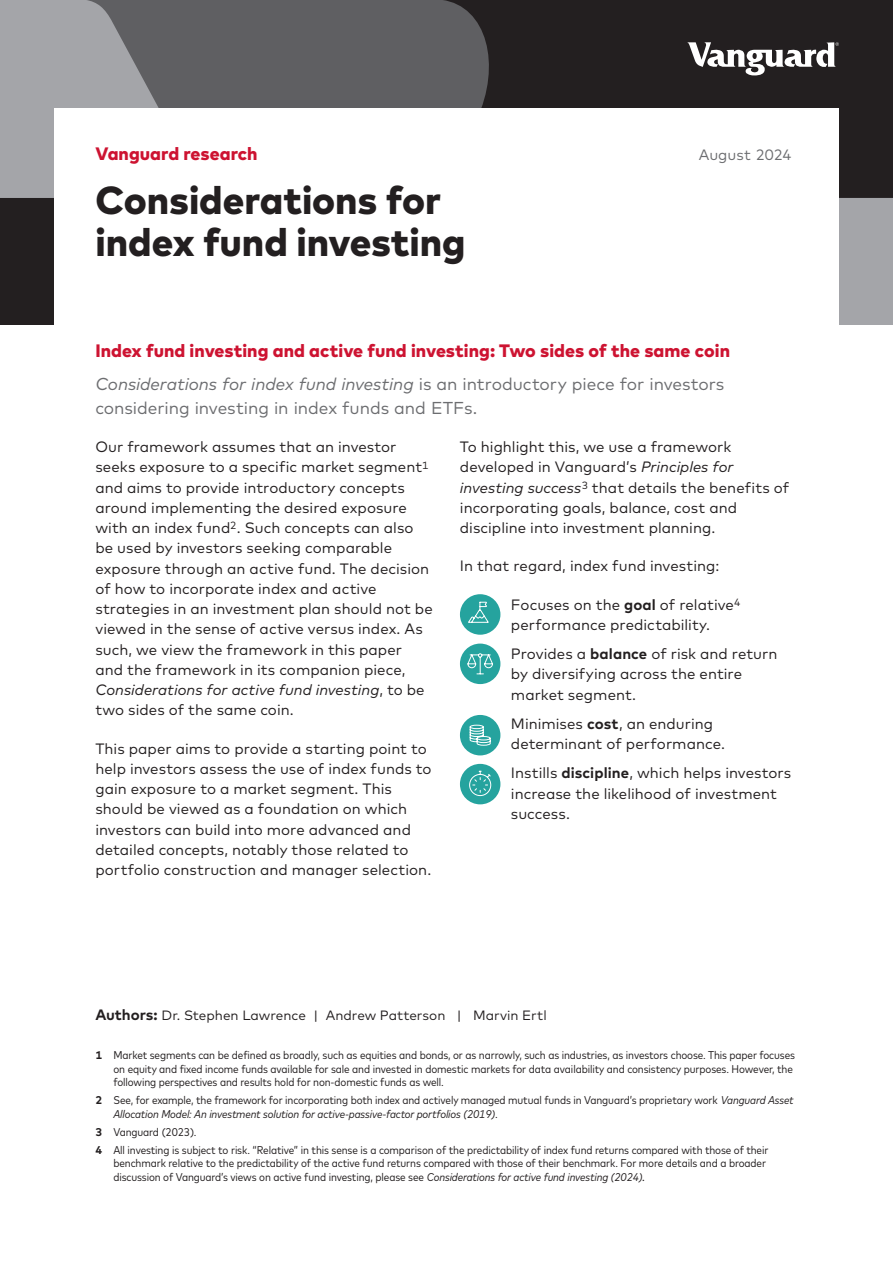
<style>
.page{position:relative;width:893px;height:1263px;background:#fff}
.page>*{position:absolute;margin:0;border:0;box-sizing:border-box;transform-origin:0 0}
.FC_Title_2__lines{font:800 39px/42px "Mark Pro Tab";color:#231f20}
.A_head__12pt{font:800 18px "Mark Pro Tab";letter-spacing:.005em;color:#cd1331}
.FC_Vanguard_research_Paper_type{font:800 18px "Mark Pro Tab";color:#cd1331}
.FC_Summary{font:17.25px/24px "Mark Pro Tab";letter-spacing:-.005em;color:#6c6d70}
.Body_text__10pt{font:15px/20.2px "Mark Pro Tab";letter-spacing:.005em;color:#231f20}
.FC_Vanguard_research_Paper_type-2{font:15px "Mark Pro Tab";color:#6c6d70}
.FC_Authors_1_line__add_space_before{font:13.5px "Mark Pro Tab";color:#231f20}
.Footnote__7_5_-10{font:condensed 11.25px/13.5px "Mark Pro Tab";letter-spacing:-.01em;color:#231f20}
.s1{font-style:italic}
.s2{font-weight:700}
.s3{font-weight:700;font-size:15px}
.s4{font-weight:700;font-stretch:normal}
.s5{font-style:italic;font-stretch:normal}
</style>
<div class="page">
<svg style="left:0;top:0;width:893px;height:324px;background:#393638"></svg>
<div style="left:839px;top:198px;width:54px;height:126px;background:#a4a5a9"></div>
<svg style="left:0;top:0;width:207px;height:198px;background:#8e8f93"></svg>
<div style="left:54px;top:108px;width:785px;height:219px;background:#fff"></div>
<svg style="left:687px;top:42px;width:152px;height:34px"></svg>
<div style="left:460px;top:594px;width:40px;height:41px;background:#25a39e;border-radius:50%"></div>
<svg style="left:468px;top:601px;width:21px;height:22px"></svg>
<div style="left:460px;top:644px;width:40px;height:40px;background:#25a39e;border-radius:50%"></div>
<svg style="left:467px;top:653px;width:26px;height:22px"></svg>
<div style="left:460px;top:715px;width:40px;height:40px;background:#25a39e;border-radius:50%"></div>
<svg style="left:469px;top:724px;width:22px;height:22px"></svg>
<div style="left:460px;top:764px;width:40px;height:40px;background:#25a39e;border-radius:50%"></div>
<svg style="left:469px;top:770px;width:22px;height:26px"></svg>
<p class="FC_Vanguard_research_Paper_type" style="left:95px;top:139px;width:164px">Vanguard research</p>
<p class="FC_Vanguard_research_Paper_type-2" style="left:699px;top:143px;width:94px">August 2024</p>
<h1 class="FC_Title_2__lines" style="left:95px;top:176px;width:372px">Considerations for index fund investing</h1>
<h2 class="A_head__12pt" style="left:95px;top:337px;width:636px">Index fund investing and active fund investing: Two sides of the same coin</h2>
<p class="FC_Summary" style="left:95px;top:370px;width:630px"><span class="s1">Considerations for index fund investing</span> is an introductory piece for investors considering investing in index funds and ETFs.</p>
<p class="Body_text__10pt" style="left:95px;top:435px;width:339px">Our framework assumes that an investor seeks exposure to a specific market segment<sup>1 </sup>and aims to provide introductory concepts around implementing the desired exposure with an index fund<sup>2</sup>. Such concepts can also be used by investors seeking comparable exposure through an active fund. The decision of how to incorporate index and active strategies in an investment plan should not be viewed in the sense of active versus index. As such, we view the framework in this paper and the framework in its companion piece, <span class="s1">Considerations for active fund investing</span>, to be two sides of the same coin.</p>
<p class="Body_text__10pt" style="left:95px;top:737px;width:338px">This paper aims to provide a starting point to help investors assess the use of index funds to gain exposure to a market segment. This should be viewed as a foundation on which investors can build into more advanced and detailed concepts, notably those related to portfolio construction and manager selection.</p>
<p class="Body_text__10pt" style="left:460px;top:435px;width:331px">To highlight this, we use a framework developed in Vanguard’s <span class="s1">Principles for investing success</span><sup>3</sup> that details the benefits of incorporating goals, balance, cost and discipline into investment planning.</p>
<p class="Body_text__10pt" style="left:460px;top:555px;width:261px">In that regard, index fund investing:</p>
<p class="Body_text__10pt" style="left:511px;top:593px;width:231px">Focuses on the <span class="s2">goal</span> of relative<sup>4 </sup>performance predictability.</p>
<p class="Body_text__10pt" style="left:511px;top:642px;width:268px">Provides a <span class="s2">balance</span> of risk and return by diversifying across the entire market segment.</p>
<p class="Body_text__10pt" style="left:511px;top:712px;width:216px">Minimises <span class="s2">cost</span>, an enduring determinant of performance.</p>
<p class="Body_text__10pt" style="left:511px;top:762px;width:282px">Instills <span class="s2">discipline</span>, which helps investors increase the likelihood of investment success.</p>
<p class="FC_Authors_1_line__add_space_before" style="left:95px;top:1005px;width:453px"><span class="s3">Authors:</span> Dr. Stephen Lawrence | Andrew Patterson | Marvin Ertl</p>
<p class="Footnote__7_5_-10" style="left:113px;top:1048px;width:683px;text-indent:-18px"><span class="s4">1</span> Market segments can be defined as broadly, such as equities and bonds, or as narrowly, such as industries, as investors choose. This paper focuses on equity and fixed income funds available for sale and invested in domestic markets for data availability and consistency purposes. However, the following perspectives and results hold for non-domestic funds as well.</p>
<p class="Footnote__7_5_-10" style="left:113px;top:1093px;width:682px;text-indent:-18px"><span class="s4">2</span> See, for example, the framework for incorporating both index and actively managed mutual funds in Vanguard’s proprietary work <span class="s1">Vanguard Asset<br>Allocation Model: An investment solution for active-passive-factor portfolios (2019)</span>.</p>
<p class="Footnote__7_5_-10" style="left:95px;top:1124px;width:103px"><span class="s4">3</span> Vanguard (2023).</p>
<p class="Footnote__7_5_-10" style="left:113px;top:1142px;width:657px;text-indent:-18px"><span class="s4">4</span> All investing is subject to risk. “Relative” in this sense is a comparison of the predictability of index fund returns compared with those of their benchmark relative to the predictability of the active fund returns compared with those of their benchmark. For more details and a broader discussion of Vanguard’s views on active fund investing, please see <span class="s1">Considerations for active fund investing (2024)</span><span class="s5">.</span></p>
</div>
